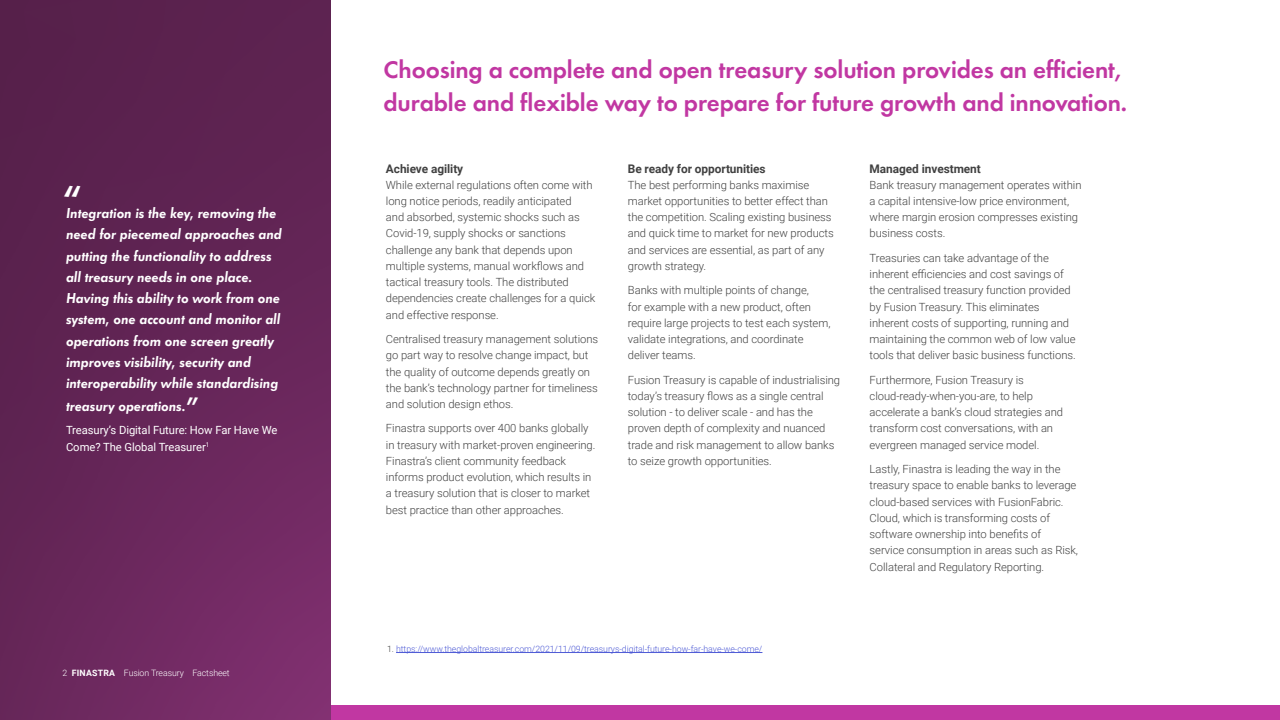
<style>
.page{position:relative;width:1280px;height:720px;background:#fff}
.page>*{position:absolute;margin:0;border:0;box-sizing:border-box;transform-origin:0 0}
.t1{font:600 40px "Futura EF";color:#fff}
.t2{font:600 25px/32.5px "Futura EF";letter-spacing:-.005em;color:#c137a2}
.t3{font:italic 600 15px/21.4px "Futura EF";letter-spacing:-.005em;color:#fff}
.t4{font:700 11.88px "Roboto";letter-spacing:-.005em;color:#414141}
.t5{font:300 11.25px/16.2px "Roboto";letter-spacing:-.005em;color:#414141}
.t6{font:11.25px/16.2px "Roboto";letter-spacing:-.005em;color:#fff}
.t7{font:300 8.75px "Roboto";letter-spacing:-.005em;color:#4f5cd6}
.t8{font:300 8.75px "Roboto";letter-spacing:-.01em;color:#fff}
.s1{font-style:normal;font-size:27.5px}
.s2{font-weight:700}
.s3{color:#414141}
</style>
<div class="page">
<div style="left:0;top:705px;width:1280px;height:15px;background:#c137a2"></div>
<div style="left:0;top:0;width:331px;height:720px;background:linear-gradient(to bottom,#56204b,#732b64)"></div>
<hr style="left:396px;top:652px;width:366px;height:1px;background:#4f5cd6">
<h1 class="t1" style="left:62px;top:176px;width:21px">“</h1>
<p class="t3" style="left:66px;top:202px;width:217px">Integration is the key, removing the need for piecemeal approaches and putting the functionality to address all treasury needs in one place.<br>Having this ability to work from one system, one account and monitor all operations from one screen greatly improves visibility, security and interoperability while standardising treasury operations.<span class="s1">”</span></p>
<p class="t6" style="left:66px;top:422px;width:213px">Treasury’s Digital Future: How Far Have We<br>Come? The Global Treasurer<sup>1</sup></p>
<p class="t8" style="left:62px;top:667px;width:169px">2 <span class="s2">FINASTRA</span> Fusion Treasury Factsheet</p>
<h2 class="t2" style="left:384px;top:53px;width:745px">Choosing a complete and open treasury solution provides an efficient, durable and flexible way to prepare for future growth and innovation.</h2>
<p class="t4" style="left:386px;top:160px;width:79px">Achieve agility</p>
<p class="t5" style="left:386px;top:176px;width:211px">While external regulations often come with long notice periods, readily anticipated<br>and absorbed, systemic shocks such as Covid-19, supply shocks or sanctions challenge any bank that depends upon multiple systems, manual workflows and tactical treasury tools. The distributed dependencies create challenges for a quick and effective response.</p>
<p class="t5" style="left:386px;top:331px;width:214px">Centralised treasury management solutions go part way to resolve change impact, but the quality of outcome depends greatly on the bank’s technology partner for timeliness and solution design ethos.</p>
<p class="t5" style="left:386px;top:420px;width:211px">Finastra supports over 400 banks globally in treasury with market-proven engineering.<br>Finastra’s client community feedback informs product evolution, which results in a treasury solution that is closer to market best practice than other approaches.</p>
<p class="t4" style="left:628px;top:160px;width:139px">Be ready for opportunities</p>
<p class="t5" style="left:628px;top:176px;width:207px">The best performing banks maximise market opportunities to better effect than the competition. Scaling existing business and quick time to market for new products and services are essential, as part of any growth strategy.</p>
<p class="t5" style="left:628px;top:282px;width:204px">Banks with multiple points of change,<br>for example with a new product, often require large projects to test each system, validate integrations, and coordinate deliver teams.</p>
<p class="t5" style="left:628px;top:371px;width:214px">Fusion Treasury is capable of industrialising today’s treasury flows as a single central solution - to deliver scale - and has the proven depth of complexity and nuanced trade and risk management to allow banks to seize growth opportunities.</p>
<p class="t7" style="left:387px;top:643px;width:377px"><span class="s3">1.</span> https://www.theglobaltreasurer.com/2021/11/09/treasurys-digital-future-how-far-have-we-come/</p>
<p class="t4" style="left:870px;top:160px;width:113px">Managed investment</p>
<p class="t5" style="left:870px;top:176px;width:213px">Bank treasury management operates within a capital intensive-low price environment, where margin erosion compresses existing business costs.</p>
<p class="t5" style="left:870px;top:249px;width:208px">Treasuries can take advantage of the inherent efficiencies and cost savings of the centralised treasury function provided by Fusion Treasury. This eliminates inherent costs of supporting, running and maintaining the common web of low value tools that deliver basic business functions.</p>
<p class="t5" style="left:870px;top:371px;width:195px">Furthermore, Fusion Treasury is cloud‑ready-when-you-are, to help accelerate a bank’s cloud strategies and transform cost conversations, with an evergreen managed service model.</p>
<p class="t5" style="left:870px;top:461px;width:210px">Lastly, Finastra is leading the way in the treasury space to enable banks to leverage cloud-based services with FusionFabric.<br>Cloud, which is transforming costs of software ownership into benefits of service consumption in areas such as Risk, Collateral and Regulatory Reporting.</p>
</div>
